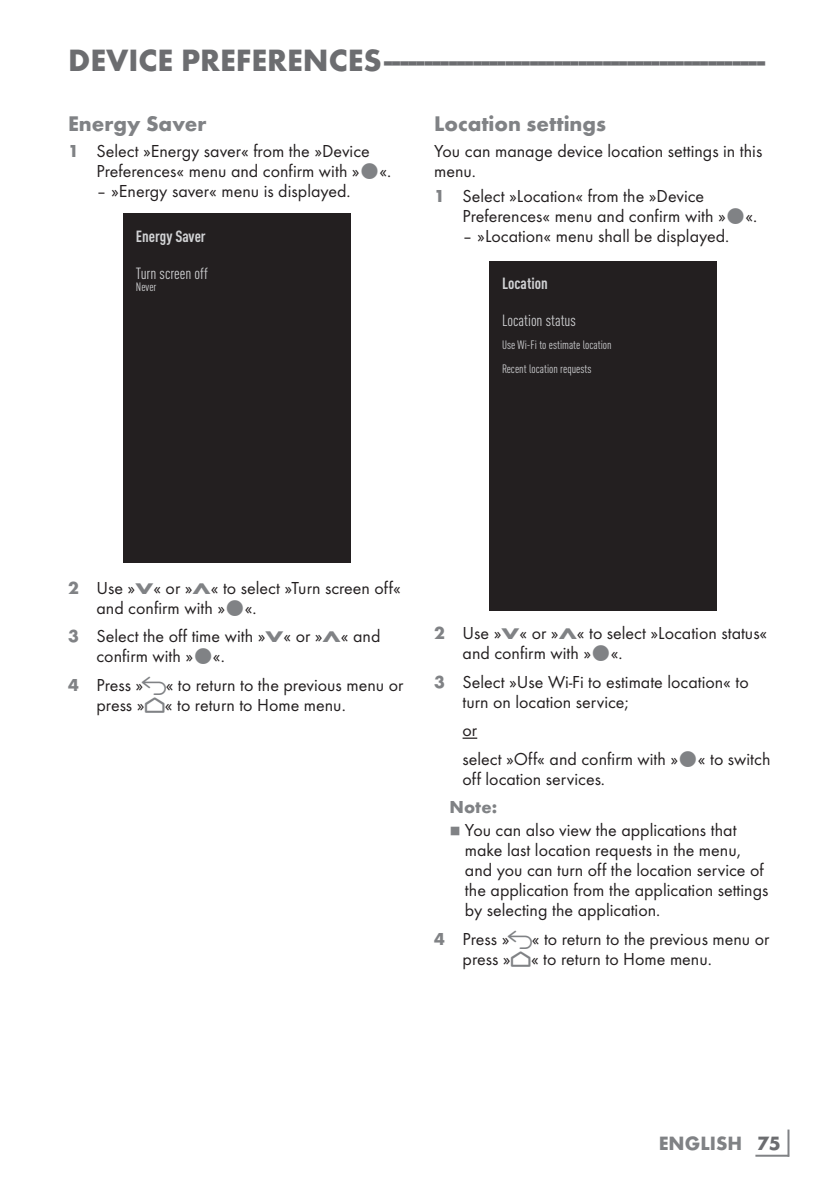
<style>
.page{position:relative;width:840px;height:1191px;background:#fff}
.page>*{position:absolute;margin:0;border:0;box-sizing:border-box;transform-origin:0 0}
.t1{font:700 32px "Futura TOT";color:#6c6d70}
.t2{font:700 22px "Futura TOT";color:#808285}
.t3{font:700 20px "Futura TOT";color:#808285}
.t4{font:18px/20px "Futura TOT Boo";color:#231f20}
.t5{font:700 18px "Futura TOT";color:#808285}
.t6{font:condensed 16px "DIN Pro";color:#d1d2d4}
.t7{font:700 condensed 16px "DIN Pro";color:#d1d2d4}
.t8{font:condensed 12px/23.4px "DIN Pro";color:#d1d2d4}
.t9{font:8px "Grund Son Se";color:#808285}
.s1{font-family:"Futura TOT";font-weight:700;color:#808285}
.s2{font-family:"Futura TOT";font-weight:700;font-size:16px;color:#808285}
.s3{font-family:"Arcelik TS9 Android";font-size:20px;color:#808285}
.s4{font-family:"Arcelik TS9 Android";font-size:24px;color:#808285}
.s5{color:#6c6d70}
</style>
<div class="page">
<hr style="left:787px;top:1129px;width:2px;height:27px;background:#808285">
<hr style="left:755px;top:1154px;width:33px;height:2px;background:#808285">
<div style="left:123px;top:213px;width:227px;height:350px;background:#231f20"></div>
<svg style="left:462px;top:737px;width:15px;height:2px"></svg>
<div style="left:489px;top:261px;width:227px;height:349px;background:#231f20"></div>
<h1 class="t1" style="left:68px;top:40px;width:698px">DEVICE PREFERENCES------------------------------------------------</h1>
<p class="t2" style="left:68px;top:110px;width:140px">Energy Saver</p>
<p class="t4" style="left:96px;top:140px;width:296px;text-indent:-28px"><span class="s1">1</span> Select »Energy saver« from the »Device<br>Preferences« menu and confirm with » «.</p>
<p class="t4" style="left:96px;top:180px;width:255px">– »Energy saver« menu is displayed.</p>
<p class="t7" style="left:136px;top:224px;width:71px">Energy Saver</p>
<p class="t6" style="left:136px;top:262px;width:73px">Turn screen off</p>
<p class="t8" style="left:136px;top:274px;width:22px">Never</p>
<p class="t2" style="left:434px;top:110px;width:173px">Location settings</p>
<p class="t4" style="left:434px;top:140px;width:329px">You can manage device location settings in this menu.</p>
<p class="t4" style="left:462px;top:186px;width:296px;text-indent:-28px"><span class="s1">1</span> Select »Location« from the »Device<br>Preferences« menu and confirm with » «.</p>
<p class="t4" style="left:462px;top:226px;width:268px">– »Location« menu shall be displayed.</p>
<p class="t7" style="left:501px;top:271px;width:47px">Location</p>
<p class="t6" style="left:501px;top:309px;width:75px">Location status</p>
<p class="t8" style="left:501px;top:333px;width:111px">Use Wi-Fi to estimate location<br>Recent location requests</p>
<p class="t4" style="left:96px;top:577px;width:306px;text-indent:-28px"><span class="s1">2</span> Use »<span class="s2">V</span>« or »<span class="s2">Λ</span>« to select »Turn screen off« and confirm with » «.</p>
<p class="t4" style="left:96px;top:626px;width:285px;text-indent:-28px"><span class="s1">3</span> Select the off time with »<span class="s2">V</span>« or »<span class="s2">Λ</span>« and confirm with » «.</p>
<p class="t4" style="left:96px;top:674px;width:308px;text-indent:-28px"><span class="s1">4</span> Press » <span class="s3">r</span>« to return to the previous menu or press »<span class="s4">p</span>« to return to Home menu.</p>
<p class="t4" style="left:462px;top:623px;width:306px;text-indent:-28px"><span class="s1">2</span> Use »<span class="s2">V</span>« or »<span class="s2">Λ</span>« to select »Location status« and confirm with » «.</p>
<p class="t4" style="left:462px;top:672px;width:287px;text-indent:-28px"><span class="s1">3</span> Select »Use Wi-Fi to estimate location« to turn on location service;</p>
<p class="t4" style="left:462px;top:716px;width:309px;line-height:28.6px">or<br>select »Off« and confirm with » « to switch</p>
<p class="t4" style="left:462px;top:769px;width:144px">off location services.</p>
<p class="t5" style="left:449px;top:796px;width:49px">Note:</p>
<p class="t9" style="left:449px;top:827px;width:13px">7</p>
<p class="t4" style="left:464px;top:820px;width:305px">You can also view the applications that make last location requests in the menu, and you can turn off the location service of the application from the application settings by selecting the application.</p>
<p class="t4" style="left:462px;top:928px;width:308px;text-indent:-28px"><span class="s1">4</span> Press » <span class="s3">r</span>« to return to the previous menu or press »<span class="s4">p</span>« to return to Home menu.</p>
<p class="t3" style="left:658px;top:1131px;width:123px">ENGLISH <span class="s5">75</span></p>
</div>
